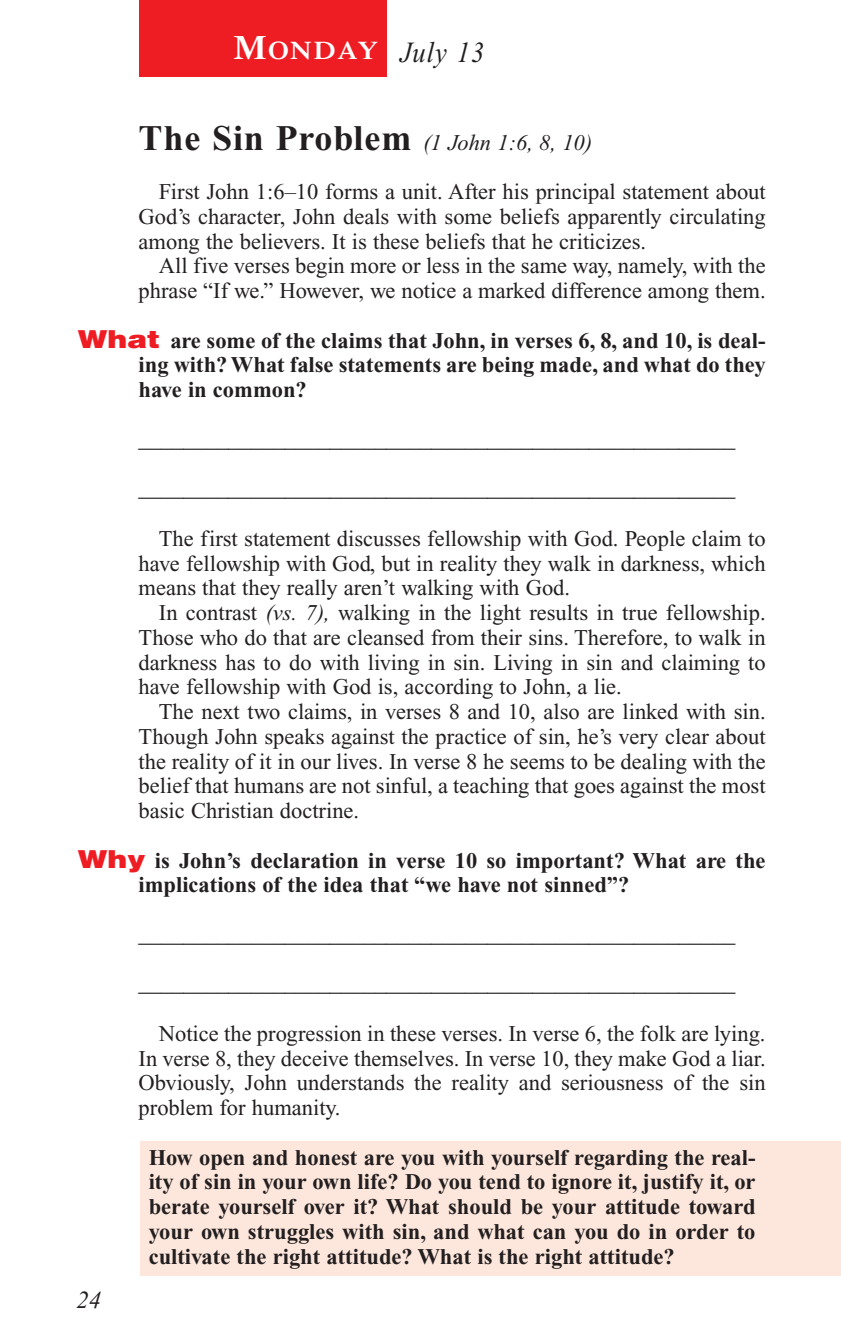
<style>
.page{position:relative;width:841px;height:1337px;background:#fff}
.page>*{position:absolute;margin:0;border:0;box-sizing:border-box;transform-origin:0 0}
.t1{font:italic 29.25px "Times New Roman";letter-spacing:.045em;color:#231f20;scale:.9 1}
.t2{font:italic 24.75px "Times New Roman";color:#231f20}
.t3{font:22.5px/24.8px "Times New Roman";color:#231f20;text-align:justify}
.t4{font:700 22.5px/24.8px "Times New Roman";color:#231f20;text-align:justify}
.t5{font:italic 22.5px "Times New Roman";color:#231f20}
.s1{font-family:"Times";font-weight:600;font-style:normal;font-size:33.75px;color:#fff}
.s2{font-family:"Times";font-weight:600;font-style:normal;font-size:25.2px;color:#fff}
.s3{font-weight:700;font-style:normal;font-size:36px}
.s4{font-family:"Helvetica";font-weight:900;font-size:24.75px;color:#ee1d23}
.s5{font-style:italic}
</style>
<div class="page">
<div style="left:140px;top:1141px;width:700px;height:134px;background:#fde7dc"></div>
<div style="left:140px;top:0;width:247px;height:77px;background:#ee1d23"></div>
<h1 class="t1" style="left:233px;top:41px;width:280px"><span class="s1">M</span><span class="s2">ONDAY</span> July 13</h1>
<p class="t5" style="left:138px;top:134px;width:455px"><span class="s3">The Sin Problem</span> (1 John 1:6, 8, 10)</p>
<p class="t3" style="left:138px;top:181px;width:628px;text-indent:20px">First John 1:6–10 forms a unit. After his principal statement about God’s character, John deals with some beliefs apparently circulating among the believers. It is these beliefs that he criticizes.</p>
<p class="t3" style="left:138px;top:256px;width:628px;text-align:right">All five verses begin more or less in the same way, namely, with the phrase “If we.” However, we notice a marked difference among them.</p>
<p class="t4" style="left:138px;top:330px;width:628px;text-indent:-61px"><span class="s4">What</span> are some of the claims that John, in verses 6, 8, and 10, is deal&shy;ing with? What false statements are being made, and what do they have in common?</p>
<p class="t3" style="left:138px;top:429px;width:598px">_____________________________________________________</p>
<p class="t3" style="left:138px;top:478px;width:598px">_____________________________________________________</p>
<p class="t3" style="left:138px;top:528px;width:628px;text-indent:20px">The first statement discusses fellowship with God. People claim to have fellowship with God, but in reality they walk in darkness, which means that they really aren’t walking with God.</p>
<p class="t3" style="left:138px;top:602px;width:628px;text-indent:20px">In contrast <span class="s5">(vs. 7),</span> walking in the light results in true fellowship.<br>Those who do that are cleansed from their sins. Therefore, to walk in darkness has to do with living in sin. Living in sin and claiming to have fellowship with God is, according to John, a lie.</p>
<p class="t3" style="left:138px;top:701px;width:628px;text-indent:20px">The next two claims, in verses 8 and 10, also are linked with sin.<br>Though John speaks against the practice of sin, he’s very clear about the reality of it in our lives. In verse 8 he seems to be dealing with the belief that humans are not sinful, a teaching that goes against the most basic Christian doctrine.</p>
<p class="t4" style="left:138px;top:850px;width:628px;text-indent:-61px"><span class="s4">Why</span> is John’s declaration in verse 10 so important? What are the implications of the idea that “we have not sinned”?</p>
<p class="t3" style="left:138px;top:924px;width:598px">_____________________________________________________</p>
<p class="t2" style="left:76px;top:1290px;width:26px">24</p>
<p class="t3" style="left:138px;top:973px;width:598px">_____________________________________________________</p>
<p class="t3" style="left:138px;top:1023px;width:628px;text-indent:20px">Notice the progression in these verses. In verse 6, the folk are lying.<br>In verse 8, they deceive themselves. In verse 10, they make God a liar.<br>Obviously, John understands the reality and seriousness of the sin problem for humanity.</p>
<p class="t4" style="left:149px;top:1147px;width:608px">How open and honest are you with yourself regarding the real&shy;ity of sin in your own life? Do you tend to ignore it, justify it, or berate yourself over it? What should be your attitude toward your own struggles with sin, and what can you do in order to cultivate the right attitude? What is the right attitude?</p>
</div>
